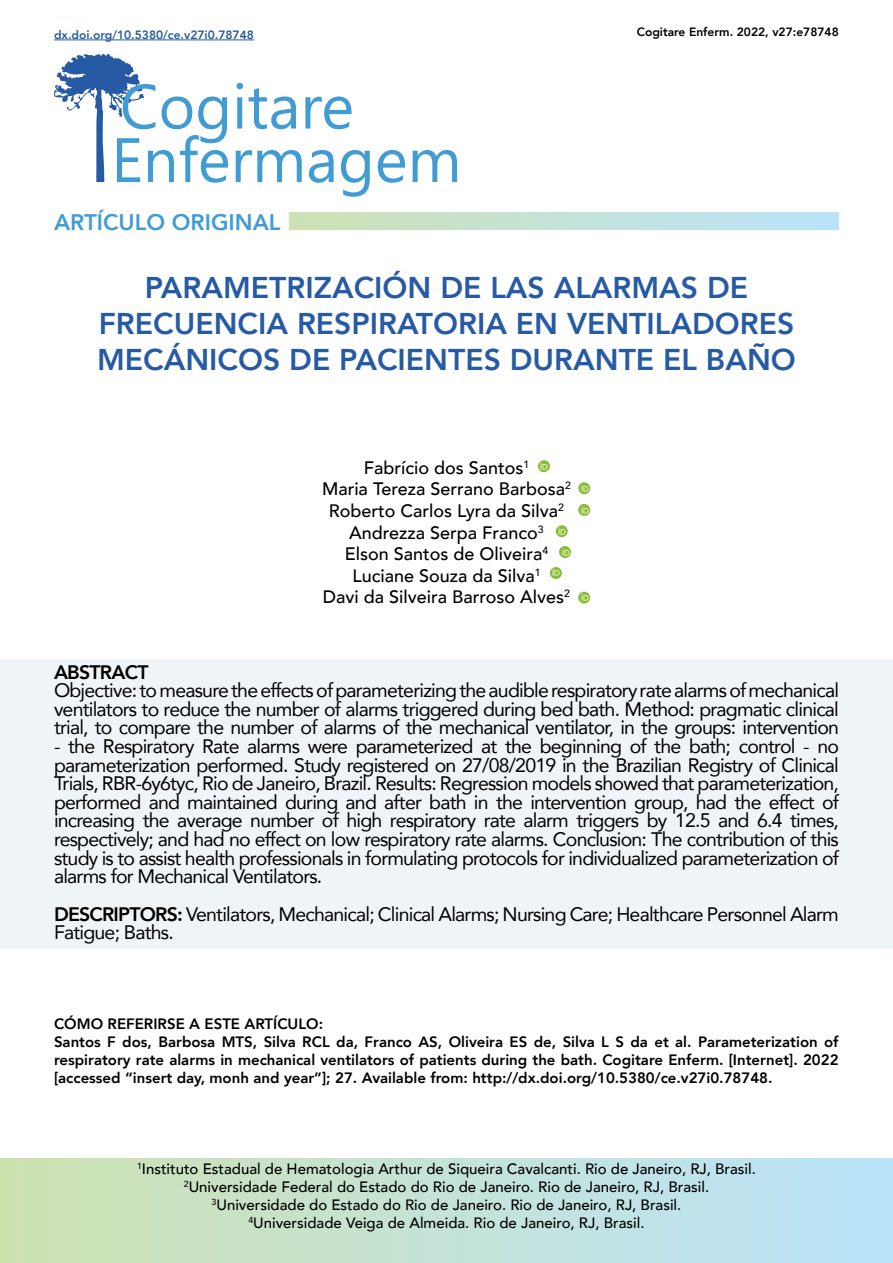
<style>
.page{position:relative;width:893px;height:1263px;background:#fff}
.page>*{position:absolute;margin:0;border:0;box-sizing:border-box;transform-origin:0 0}
.t1{font:800 30px/36px "Avenir";color:#275aa4;text-align:center}
.t2{font:800 22.5px "Avenir";color:#409cd4}
.t3{font:19.5px/18.6px "Avenir";letter-spacing:-.04em;color:#000;text-align:justify}
.t4{font:800 19.5px "Avenir";letter-spacing:-.04em;color:#000}
.t5{font:500 18px/21.6px "Avenir";color:#000;text-align:center}
.t6{font:800 15px/18px "Avenir";color:#000}
.t7{font:500 15px/18px "Avenir";color:#000;text-align:center}
.t8{font:800 12px "Avenir";color:#275b9b}
.t9{font:800 12px "Avenir";color:#000}
.s1{font-weight:800}
</style>
<div class="page">
<svg style="left:236px;top:150px;width:66px;height:32px"></svg>
<svg style="left:309px;top:150px;width:25px;height:33px"></svg>
<svg style="left:341px;top:150px;width:29px;height:47px"></svg>
<svg style="left:378px;top:150px;width:27px;height:33px"></svg>
<svg style="left:413px;top:150px;width:44px;height:32px"></svg>
<svg style="left:54px;top:54px;width:174px;height:129px"></svg>
<svg style="left:237px;top:83px;width:6px;height:46px"></svg>
<svg style="left:249px;top:88px;width:47px;height:41px"></svg>
<svg style="left:305px;top:97px;width:46px;height:32px"></svg>
<div style="left:289px;top:213px;width:550px;height:16px;background:linear-gradient(to right,#cee2b4,#bae3fb)"></div>
<hr style="left:54px;top:40px;width:200px;height:1px;background:#275b9b">
<div style="left:0;top:1159px;width:893px;height:104px;background:linear-gradient(to right,#cee2b1,#bae3fb)"></div>
<svg style="left:578px;top:504px;width:12px;height:12px"></svg>
<svg style="left:556px;top:525px;width:12px;height:12px"></svg>
<svg style="left:550px;top:567px;width:12px;height:12px"></svg>
<svg style="left:578px;top:592px;width:12px;height:11px"></svg>
<svg style="left:559px;top:546px;width:12px;height:12px"></svg>
<svg style="left:538px;top:460px;width:12px;height:12px"></svg>
<svg style="left:578px;top:482px;width:12px;height:12px"></svg>
<div style="left:0;top:659px;width:893px;height:290px;background:#eff4f9"></div>
<p class="t8" style="left:54px;top:25px;width:201px">dx.doi.org/10.5380/ce.v27i0.78748</p>
<p class="t9" style="left:637px;top:23px;width:203px">Cogitare Enferm. 2022, v27:e78748</p>
<p class="t2" style="left:54px;top:204px;width:228px">ARTÍCULO ORIGINAL</p>
<h1 class="t1" style="left:97px;top:269px;width:700px">PARAMETRIZACIÓN DE LAS ALARMAS DE<br>FRECUENCIA RESPIRATORIA EN VENTILADORES<br>MECÁNICOS DE PACIENTES DURANTE EL BAÑO</h1>
<p class="t5" style="left:322px;top:456px;width:250px">Fabrício dos Santos<sup>1<br></sup>Maria Tereza Serrano Barbosa<sup>2<br></sup>Roberto Carlos Lyra da Silva<sup>2<br></sup>Andrezza Serpa Franco<sup>3<br></sup>Elson Santos de Oliveira<sup>4<br></sup>Luciane Souza da Silva<sup>1<br></sup>Davi da Silveira Barroso Alves<sup>2</sup></p>
<p class="t4" style="left:54px;top:657px;width:96px">ABSTRACT</p>
<p class="t3" style="left:54px;top:681px;width:787px">Objective: to measure the effects of parameterizing the audible respiratory rate alarms of mechanical ventilators to reduce the number of alarms triggered during bed bath. Method: pragmatic clinical trial, to compare the number of alarms of the mechanical ventilator, in the groups: intervention</p>
<p class="t3" style="left:54px;top:736px;width:787px">- the Respiratory Rate alarms were parameterized at the beginning of the bath; control - no parameterization performed. Study registered on 27/08/2019 in the Brazilian Registry of Clinical Trials, RBR-6y6tyc, Rio de Janeiro, Brazil. Results: Regression models showed that parameterization, performed and maintained during and after bath in the intervention group, had the effect of increasing the average number of high respiratory rate alarm triggers by 12.5 and 6.4 times, respectively; and had no effect on low respiratory rate alarms. Conclusion: The contribution of this study is to assist health professionals in formulating protocols for individualized parameterization of alarms for Mechanical Ventilators.</p>
<p class="t3" style="left:54px;top:904px;width:786px"><span class="s1">DESCRIPTORS:</span> Ventilators, Mechanical; Clinical Alarms; Nursing Care; Healthcare Personnel Alarm<br>Fatigue; Baths.</p>
<p class="t6" style="left:54px;top:1015px;width:786px">CÓMO REFERIRSE A ESTE ARTÍCULO:<br>Santos F dos, Barbosa MTS, Silva RCL da, Franco AS, Oliveira ES de, Silva L S da et al. Parameterization of respiratory rate alarms in mechanical ventilators of patients during the bath. Cogitare Enferm. [Internet]. 2022 [accessed “insert day, monh and year”]; 27. Available from: http://dx.doi.org/10.5380/ce.v27i0.78748.</p>
<p class="t7" style="left:137px;top:1159px;width:620px"><sup>1</sup>Instituto Estadual de Hematologia Arthur de Siqueira Cavalcanti. Rio de Janeiro, RJ, Brasil.<br><sup>2</sup>Universidade Federal do Estado do Rio de Janeiro. Rio de Janeiro, RJ, Brasil.<br><sup>3</sup>Universidade do Estado do Rio de Janeiro. Rio de Janeiro, RJ, Brasil.<br><sup>4</sup>Universidade Veiga de Almeida. Rio de Janeiro, RJ, Brasil.</p>
</div>
